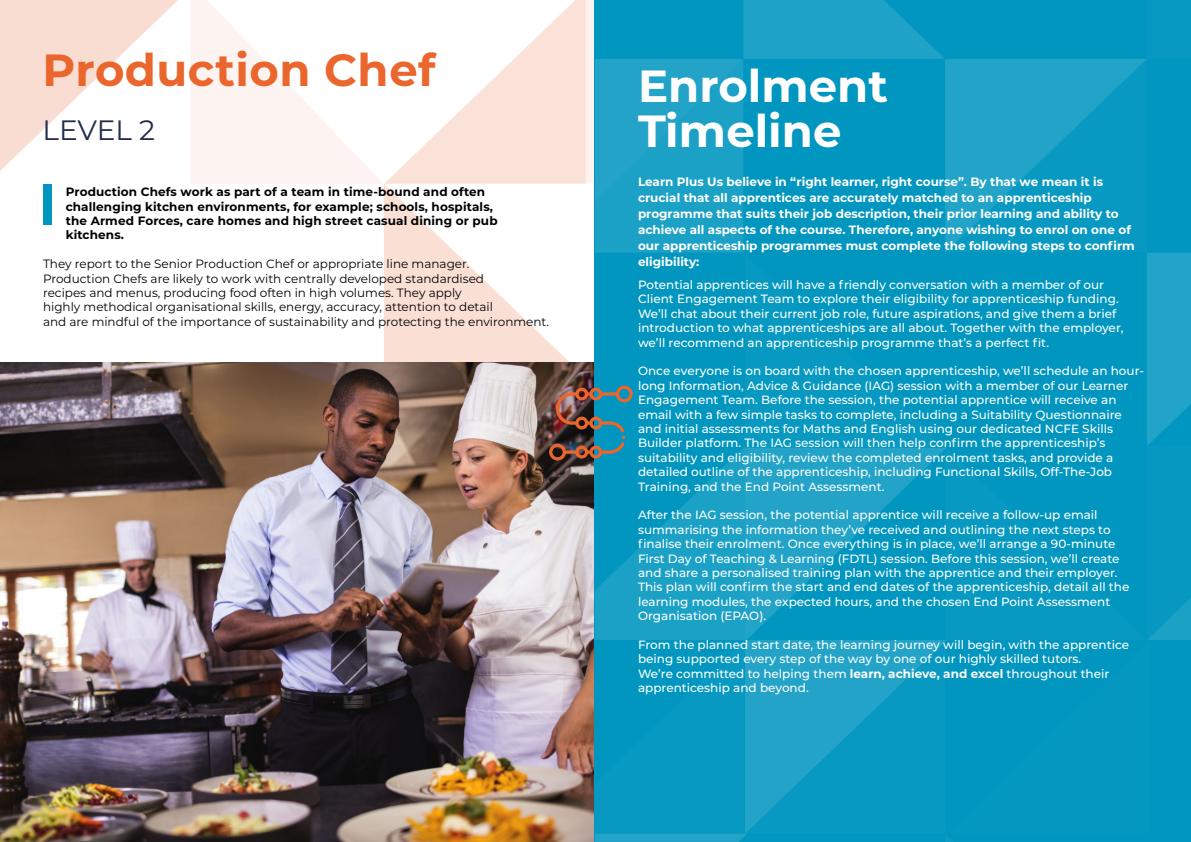
<style>
.page{position:relative;width:1191px;height:842px;background:#fff}
.page>*{position:absolute;margin:0;border:0;box-sizing:border-box;transform-origin:0 0}
.t1{font:700 45px/45px "Montserrat";color:#fff}
.t2{font:700 45px "Montserrat";letter-spacing:.01em;color:#ea662d}
.t3{font:28px "Montserrat";letter-spacing:-.005em;color:#212d4b}
.t4{font:500 12px/14.4px "Montserrat";color:#fff}
.t5{font:700 12px/16px "Montserrat";color:#fff}
.t6{font:12px/14.4px "Montserrat";color:#000}
.t7{font:700 12px/14.4px "Montserrat";letter-spacing:.01em;color:#000}
.s1{font-weight:700}
</style>
<div class="page">
<img style="left:0;top:0;width:594px;height:363px">
<img style="left:0;top:363px;width:594px;height:479px">
<div style="left:43px;top:185px;width:8px;height:40px;background:#0096c0"></div>
<img style="left:595px;top:0;width:595px;height:842px">
<img style="left:549px;top:386px;width:83px;height:74px">
<h1 class="t2" style="left:43px;top:38px;width:394px">Production Chef</h1>
<h2 class="t3" style="left:43px;top:111px;width:114px">LEVEL 2</h2>
<p class="t7" style="left:66px;top:184px;width:433px">Production Chefs work as part of a team in time-bound and often challenging kitchen environments, for example; schools, hospitals, the Armed Forces, care homes and high street casual dining or pub kitchens.</p>
<p class="t6" style="left:43px;top:256px;width:507px">They report to the Senior Production Chef or appropriate line manager.<br>Production Chefs are likely to work with centrally developed standardised<br>recipes and menus, producing food often in high volumes. They apply<br>highly methodical organisational skills, energy, accuracy, attention to detail<br>and are mindful of the importance of sustainability and protecting the environment.</p>
<h1 class="t1" style="left:638px;top:62px;width:251px">Enrolment<br>Timeline</h1>
<p class="t5" style="left:638px;top:174px;width:498px">Learn Plus Us believe in “right learner, right course”. By that we mean it is crucial that all apprentices are accurately matched to an apprenticeship programme that suits their job description, their prior learning and ability to achieve all aspects of the course. Therefore, anyone wishing to enrol on one of our apprenticeship programmes must complete the following steps to confirm eligibility:</p>
<p class="t4" style="left:638px;top:277px;width:487px">Potential apprentices will have a friendly conversation with a member of our Client Engagement Team to explore their eligibility for apprenticeship funding.<br>We’ll chat about their current job role, future aspirations, and give them a brief introduction to what apprenticeships are all about. Together with the employer, we’ll recommend an apprenticeship programme that’s a perfect fit.</p>
<p class="t4" style="left:638px;top:363px;width:507px">Once everyone is on board with the chosen apprenticeship, we’ll schedule an hour&shy;long Information, Advice &amp; Guidance (IAG) session with a member of our Learner Engagement Team. Before the session, the potential apprentice will receive an email with a few simple tasks to complete, including a Suitability Questionnaire and initial assessments for Maths and English using our dedicated NCFE Skills Builder platform. The IAG session will then help confirm the apprenticeship’s suitability and eligibility, review the completed enrolment tasks, and provide a detailed outline of the apprenticeship, including Functional Skills, Off-The-Job Training, and the End Point Assessment.</p>
<p class="t4" style="left:638px;top:507px;width:493px">After the IAG session, the potential apprentice will receive a follow-up email summarising the information they’ve received and outlining the next steps to finalise their enrolment. Once everything is in place, we’ll arrange a 90-minute First Day of Teaching &amp; Learning (FDTL) session. Before this session, we’ll create and share a personalised training plan with the apprentice and their employer.<br>This plan will confirm the start and end dates of the apprenticeship, detail all the learning modules, the expected hours, and the chosen End Point Assessment Organisation (EPAO).</p>
<p class="t4" style="left:638px;top:637px;width:492px">From the planned start date, the learning journey will begin, with the apprentice being supported every step of the way by one of our highly skilled tutors.<br>We’re committed to helping them <span class="s1">learn, achieve, and excel</span> throughout their apprenticeship and beyond.</p>
</div>
